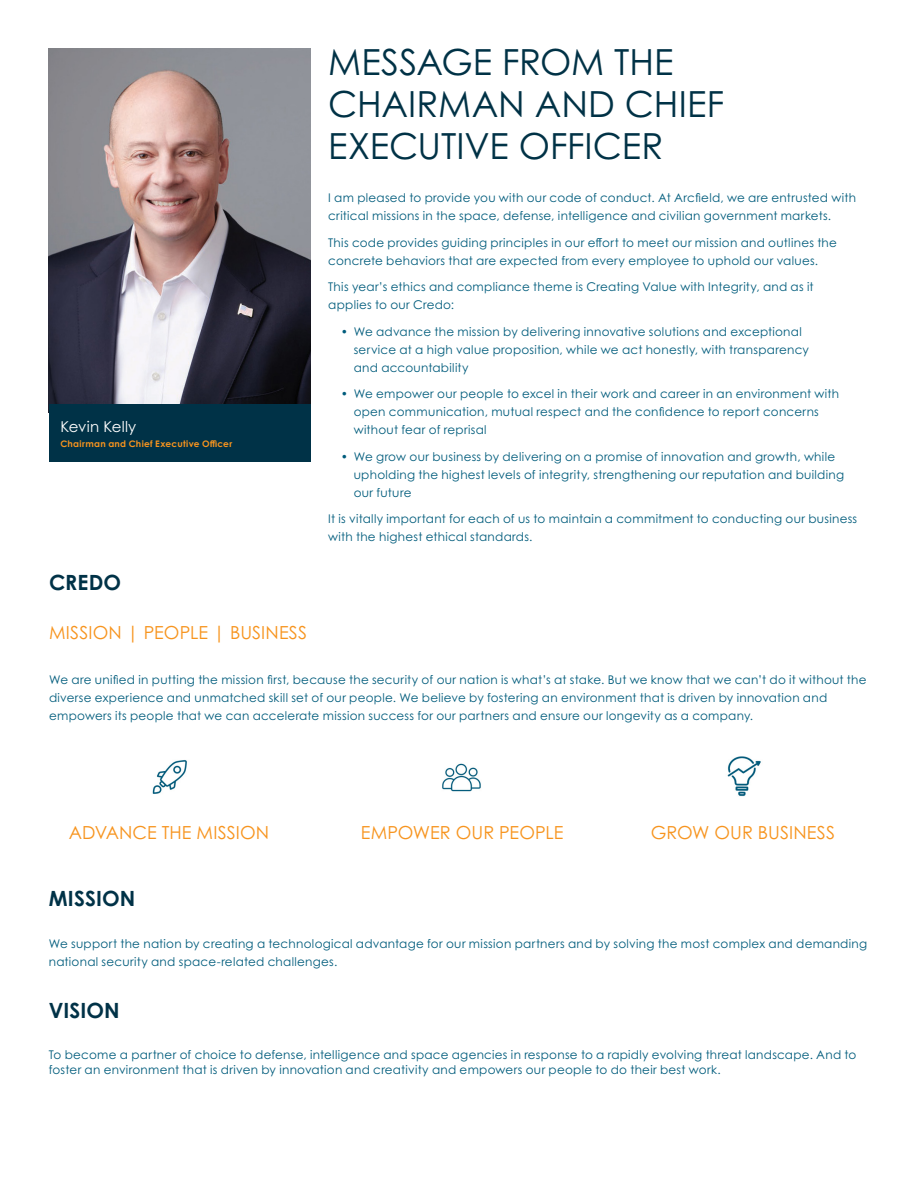
<style>
.page{position:relative;width:918px;height:1188px;background:#fff}
.page>*{position:absolute;margin:0;border:0;box-sizing:border-box;transform-origin:0 0}
.t1{font:36px/42px "Century Gothic Pro";color:#003246}
.t2{font:700 21px "Century Gothic Pro";letter-spacing:.005em;color:#003247}
.t3{font:18px "Century Gothic Pro";letter-spacing:.005em;color:#f7941e}
.t4{font:15px "Century Gothic Pro";letter-spacing:.015em;color:#fff}
.t5{font:12px/18px "Century Gothic Pro";letter-spacing:.02em;color:#005c7c}
.t6{font:700 9px "Century Gothic Pro";letter-spacing:.035em;color:#f7941e}
</style>
<div class="page">
<img style="left:49px;top:49px;width:261px;height:356px">
<div style="left:49px;top:405px;width:261px;height:57px;background:#003247"></div>
<img style="left:727px;top:756px;width:34px;height:41px">
<img style="left:152px;top:760px;width:35px;height:34px">
<img style="left:442px;top:763px;width:39px;height:29px">
<p class="t4" style="left:60px;top:417px;width:77px">Kevin Kelly</p>
<p class="t6" style="left:60px;top:438px;width:173px">Chairman and Chief Executive Officer</p>
<h1 class="t1" style="left:328px;top:41px;width:398px">MESSAGE FROM THE<br>CHAIRMAN AND CHIEF<br>EXECUTIVE OFFICER</h1>
<p class="t5" style="left:328px;top:189px;width:529px">I am pleased to provide you with our code of conduct. At Arcfield, we are entrusted with critical missions in the space, defense, intelligence and civilian government markets.</p>
<p class="t5" style="left:328px;top:234px;width:510px">This code provides guiding principles in our effort to meet our mission and outlines the concrete behaviors that are expected from every employee to uphold our values.</p>
<p class="t5" style="left:328px;top:278px;width:487px">This year’s ethics and compliance theme is Creating Value with Integrity, and as it applies to our Credo:</p>
<p class="t5" style="left:354px;top:323px;width:457px;text-indent:-13px">• We advance the mission by delivering innovative solutions and exceptional service at a high value proposition, while we act honestly, with transparency and accountability</p>
<p class="t5" style="left:354px;top:385px;width:487px;text-indent:-13px">• We empower our people to excel in their work and career in an environment with open communication, mutual respect and the confidence to report concerns without fear of reprisal</p>
<p class="t5" style="left:354px;top:448px;width:492px;text-indent:-13px">• We grow our business by delivering on a promise of innovation and growth, while upholding the highest levels of integrity, strengthening our reputation and building our future</p>
<p class="t5" style="left:328px;top:510px;width:531px">It is vitally important for each of us to maintain a commitment to conducting our business with the highest ethical standards.</p>
<h2 class="t2" style="left:49px;top:569px;width:73px">CREDO</h2>
<h3 class="t3" style="left:49px;top:621px;width:260px">MISSION | PEOPLE | BUSINESS</h3>
<p class="t5" style="left:49px;top:670px;width:819px">We are unified in putting the mission first, because the security of our nation is what’s at stake. But we know that we can’t do it without the diverse experience and unmatched skill set of our people. We believe by fostering an environment that is driven by innovation and empowers its people that we can accelerate mission success for our partners and ensure our longevity as a company.</p>
<h3 class="t3" style="left:69px;top:822px;width:202px">ADVANCE THE MISSION</h3>
<h3 class="t3" style="left:361px;top:822px;width:204px">EMPOWER OUR PEOPLE</h3>
<h3 class="t3" style="left:651px;top:822px;width:186px">GROW OUR BUSINESS</h3>
<h2 class="t2" style="left:49px;top:885px;width:88px">MISSION</h2>
<p class="t5" style="left:49px;top:934px;width:820px">We support the nation by creating a technological advantage for our mission partners and by solving the most complex and demanding national security and space-related challenges.</p>
<h2 class="t2" style="left:49px;top:997px;width:73px">VISION</h2>
<p class="t5" style="left:49px;top:1047px;width:809px;line-height:14.4px">To become a partner of choice to defense, intelligence and space agencies in response to a rapidly evolving threat landscape. And to foster an environment that is driven by innovation and creativity and empowers our people to do their best work.</p>
</div>
